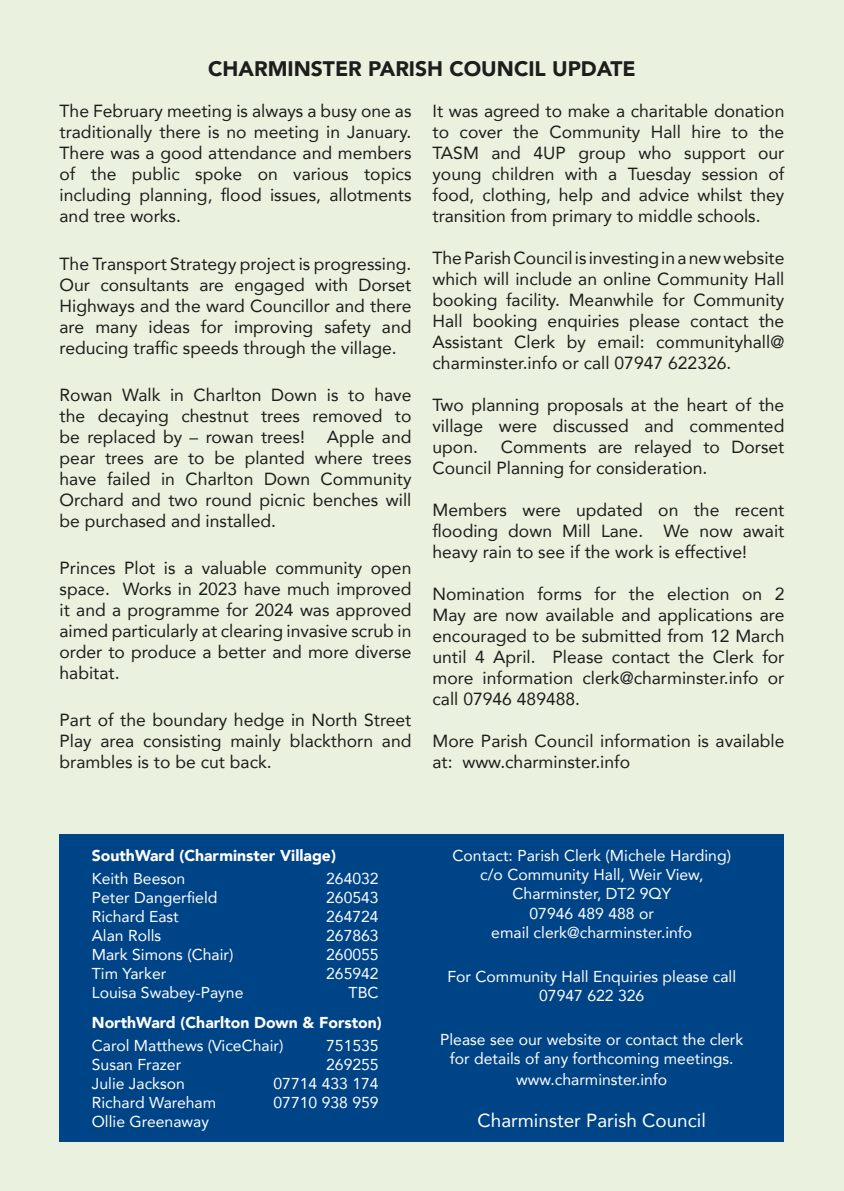
<style>
.page{position:relative;width:844px;height:1191px;background:#fff}
.page>*{position:absolute;margin:0;border:0;box-sizing:border-box;transform-origin:0 0}
.t1{font:900 21px "Avenir";color:#1d1d1b}
.t2{font:18.9px "Avenir";color:#fff}
.t3{font:17.5px/21px "Avenir";color:#1d1d1b;text-align:justify}
.t4{font:15.75px/19.2px "Avenir";color:#fff;text-align:center}
.t5{font:900 15.75px "Avenir";color:#fff}
</style>
<div class="page">
<div style="left:0;top:0;width:843px;height:1191px;background:#eaf1de"></div>
<div style="left:60px;top:833px;width:724px;height:308px;background:#048"></div>
<p class="t1" style="left:208px;top:50px;width:429px">CHARMINSTER PARISH COUNCIL UPDATE</p>
<p class="t3" style="left:60px;top:100px;width:353px">The February meeting is always a busy one as traditionally there is no meeting in January.<br>There was a good attendance and members of the public spoke on various topics including planning, flood issues, allotments and tree works.</p>
<p class="t3" style="left:60px;top:252px;width:353px">The Transport Strategy project is progressing.<br>Our consultants are engaged with Dorset Highways and the ward Councillor and there are many ideas for improving safety and reducing traffic speeds through the village.</p>
<p class="t3" style="left:60px;top:384px;width:353px">Rowan Walk in Charlton Down is to have the decaying chestnut trees removed to be replaced by – rowan trees!</p>
<p class="t3" style="left:432px;top:100px;width:353px">It was agreed to make a charitable donation to cover the Community Hall hire to the TASM and 4UP group who support our young children with a Tuesday session of food, clothing, help and advice whilst they transition from primary to middle schools.</p>
<p class="t3" style="left:432px;top:247px;width:353px">The Parish Council is investing in a new website which will include an online Community Hall booking facility. Meanwhile for Community Hall booking enquiries please contact the Assistant Clerk by email: communityhall@ charminster.info or call 07947 622326.</p>
<p class="t3" style="left:432px;top:394px;width:353px">Two planning proposals at the heart of the village were discussed and commented upon.</p>
<p class="t3" style="left:60px;top:426px;width:353px;text-indent:267px">Apple and pear trees are to be planted where trees have failed in Charlton Down Community Orchard and two round picnic benches will be purchased and installed.</p>
<p class="t3" style="left:60px;top:557px;width:353px">Princes Plot is a valuable community open space. Works in 2023 have much improved it and a programme for 2024 was approved aimed particularly at clearing invasive scrub in order to produce a better and more diverse habitat.</p>
<p class="t3" style="left:60px;top:709px;width:353px">Part of the boundary hedge in North Street Play area consisting mainly blackthorn and brambles is to be cut back.</p>
<p class="t3" style="left:432px;top:436px;width:353px;text-indent:68px">Comments are relayed to Dorset<br>Council Planning for consideration.</p>
<p class="t3" style="left:432px;top:499px;width:353px">Members were updated on the recent flooding down Mill Lane. We now await heavy rain to see if the work is effective!</p>
<p class="t3" style="left:432px;top:583px;width:353px">Nomination forms for the election on 2<br>May are now available and applications are encouraged to be submitted from 12 March until 4 April. Please contact the Clerk for more information clerk@charminster.info or call 07946 489488.</p>
<p class="t3" style="left:432px;top:730px;width:353px">More Parish Council information is available at: www.charminster.info</p>
<p class="t5" style="left:92px;top:842px;width:245px">SouthWard (Charminster Village)</p>
<p class="t4" style="left:92px;top:868px;width:95px">Keith Beeson</p>
<p class="t4" style="left:326px;top:868px;width:54px">264032</p>
<p class="t4" style="left:92px;top:887px;width:127px">Peter Dangerfield</p>
<p class="t4" style="left:326px;top:887px;width:54px">260543</p>
<p class="t4" style="left:92px;top:906px;width:88px">Richard East</p>
<p class="t4" style="left:326px;top:906px;width:54px">264724</p>
<p class="t4" style="left:92px;top:925px;width:71px">Alan Rolls</p>
<p class="t4" style="left:326px;top:925px;width:54px">267863</p>
<p class="t4" style="left:92px;top:944px;width:143px">Mark Simons (Chair)</p>
<p class="t4" style="left:326px;top:944px;width:54px">260055</p>
<p class="t4" style="left:92px;top:963px;width:76px">Tim Yarker</p>
<p class="t4" style="left:326px;top:963px;width:54px">265942</p>
<p class="t4" style="left:92px;top:982px;width:153px">Louisa Swabey-Payne</p>
<p class="t4" style="left:348px;top:982px;width:32px">TBC</p>
<p class="t5" style="left:92px;top:1009px;width:291px">NorthWard (Charlton Down &amp; Forston)</p>
<p class="t4" style="left:92px;top:1035px;width:193px">Carol Matthews (ViceChair)</p>
<p class="t4" style="left:326px;top:1035px;width:54px">751535</p>
<p class="t4" style="left:92px;top:1054px;width:91px">Susan Frazer</p>
<p class="t4" style="left:326px;top:1054px;width:54px">269255</p>
<p class="t4" style="left:92px;top:1073px;width:95px">Julie Jackson</p>
<p class="t4" style="left:273px;top:1073px;width:107px">07714 433 174</p>
<p class="t4" style="left:92px;top:1092px;width:126px">Richard Wareham</p>
<p class="t4" style="left:273px;top:1092px;width:107px">07710 938 959</p>
<p class="t4" style="left:92px;top:1111px;width:119px">Ollie Greenaway</p>
<p class="t4" style="left:452px;top:845px;width:280px">Contact: Parish Clerk (Michele Harding) c/o Community Hall, Weir View,<br>Charminster, DT2 9QY<br>07946 489 488 or<br>email clerk@charminster.info</p>
<p class="t4" style="left:447px;top:966px;width:290px">For Community Hall Enquiries please call<br>07947 622 326</p>
<p class="t4" style="left:440px;top:1029px;width:304px">Please see our website or contact the clerk for details of any forthcoming meetings.</p>
<p class="t4" style="left:516px;top:1069px;width:152px">www.charminster.info</p>
<p class="t2" style="left:477px;top:1105px;width:230px">Charminster Parish Council</p>
</div>
